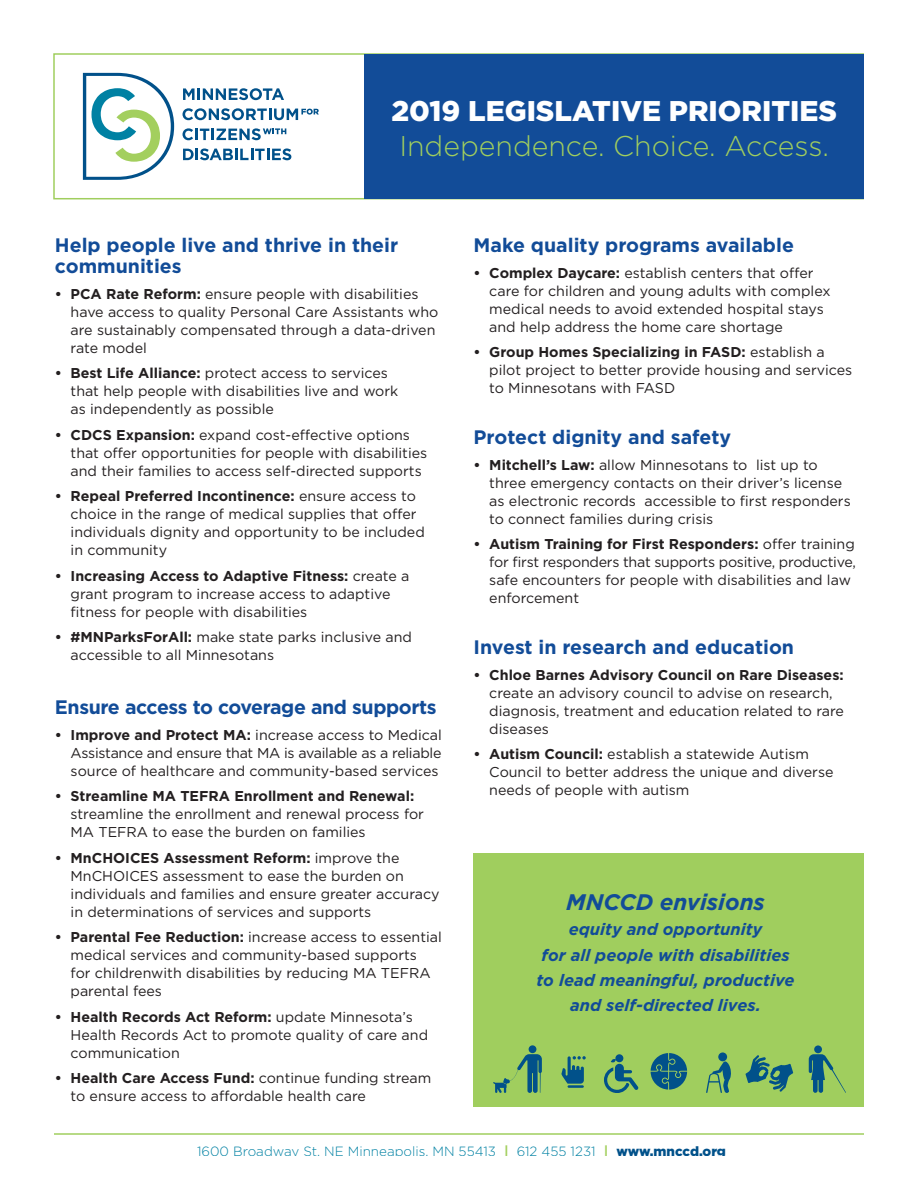
<style>
.page{position:relative;width:918px;height:1188px;background:#fff}
.page>*{position:absolute;margin:0;border:0;box-sizing:border-box;transform-origin:0 0}
.t1{font:300 28.5px "Gotham";color:#a0ce5e}
.t2{font:900 28.5px "Gotham";color:#fff}
.t3{font:italic 700 22.5px "Gotham";color:#124c98}
.t4{font:700 19.5px/21px "Gotham";color:#124c98}
.t5{font:700 19.5px "Gotham";letter-spacing:-.02em;color:#124c98}
.t6{font:italic 700 16.5px/25.2px "Gotham";color:#124c98;text-align:center}
.t7{font:14.25px/18px "Gotham";color:#231f20}
.t8{font:300 13.35px "Gotham";color:#0081a3}
.s1{font-weight:700}
.s2{font-weight:700;color:#a3cf5e}
.s3{font-weight:900;color:#01518a}
</style>
<div class="page">
<div style="left:53px;top:53px;width:811px;height:146px;border:2px solid #a0ce5e"></div>
<svg style="left:83px;top:73px;width:91px;height:107px"></svg>
<svg style="left:183px;top:88px;width:101px;height:12px"></svg>
<svg style="left:183px;top:148px;width:108px;height:12px"></svg>
<svg style="left:183px;top:128px;width:103px;height:12px"></svg>
<svg style="left:183px;top:108px;width:136px;height:12px"></svg>
<div style="left:364px;top:54px;width:500px;height:145px;background:#124c98"></div>
<div style="left:474px;top:853px;width:390px;height:254px;background:#a0ce5e"></div>
<svg style="left:493px;top:1045px;width:49px;height:47px"></svg>
<svg style="left:651px;top:1053px;width:36px;height:37px"></svg>
<svg style="left:809px;top:1045px;width:37px;height:47px"></svg>
<svg style="left:745px;top:1055px;width:48px;height:37px"></svg>
<svg style="left:561px;top:1056px;width:25px;height:28px"></svg>
<hr style="left:568px;top:1085px;width:16px;height:3px;background:#01518a">
<div style="left:615px;top:1054px;width:8px;height:8px;background:#01518a;border-radius:50%"></div>
<svg style="left:604px;top:1058px;width:35px;height:34px"></svg>
<div style="left:718px;top:1052px;width:9px;height:9px;background:#01518a;border-radius:50%"></div>
<svg style="left:706px;top:1061px;width:25px;height:31px"></svg>
<hr style="left:54px;top:1133px;width:810px;height:2px;background:#a0ce5e">
<p class="t2" style="left:391px;top:92px;width:447px">2019 LEGISLATIVE PRIORITIES</p>
<p class="t1" style="left:399px;top:128px;width:431px">Independence. Choice. Access.</p>
<p class="t4" style="left:55px;top:235px;width:345px">Help people live and thrive in their communities</p>
<p class="t7" style="left:71px;top:284px;width:369px;text-indent:-16px"><span class="s1">• PCA Rate Reform:</span> ensure people with disabilities have access to quality Personal Care Assistants who are sustainably compensated through a data-driven rate model</p>
<p class="t7" style="left:71px;top:364px;width:329px;text-indent:-16px"><span class="s1">• Best Life Alliance:</span> protect access to services that help people with disabilities live and work as independently as possible</p>
<p class="t7" style="left:71px;top:425px;width:358px;text-indent:-16px"><span class="s1">• CDCS Expansion:</span> expand cost-effective options that offer opportunities for people with disabilities and their families to access self-directed supports</p>
<p class="t7" style="left:71px;top:487px;width:356px;text-indent:-16px"><span class="s1">• Repeal Preferred Incontinence:</span> ensure access to choice in the range of medical supplies that offer individuals dignity and opportunity to be included in community</p>
<p class="t7" style="left:71px;top:566px;width:340px;text-indent:-16px"><span class="s1">• Increasing Access to Adaptive Fitness:</span> create a grant program to increase access to adaptive fitness for people with disabilities</p>
<p class="t7" style="left:71px;top:628px;width:343px;text-indent:-16px"><span class="s1">• #MNParksForAll:</span> make state parks inclusive and accessible to all Minnesotans</p>
<p class="t5" style="left:55px;top:694px;width:383px">Ensure access to coverage and supports</p>
<p class="t7" style="left:71px;top:725px;width:373px;text-align:justify;text-indent:-16px"><span class="s1">• Improve and Protect MA:</span> increase access to Medical Assistance and ensure that MA is available as a reliable source of healthcare and community-based services</p>
<p class="t7" style="left:71px;top:787px;width:355px;text-indent:-16px"><span class="s1">• Streamline MA TEFRA Enrollment and Renewal: </span>streamline the enrollment and renewal process for<br>MA TEFRA to ease the burden on families</p>
<p class="t7" style="left:71px;top:848px;width:370px;text-indent:-16px"><span class="s1">• MnCHOICES Assessment Reform:</span> improve the MnCHOICES assessment to ease the burden on individuals and families and ensure greater accuracy in determinations of services and supports</p>
<p class="t7" style="left:71px;top:928px;width:373px;text-indent:-16px"><span class="s1">• Parental Fee Reduction:</span> increase access to essential medical services and community-based supports<br>for childrenwith disabilities by reducing MA TEFRA parental fees</p>
<p class="t7" style="left:71px;top:1007px;width:359px;text-indent:-16px"><span class="s1">• Health Records Act Reform:</span> update Minnesota’s<br>Health Records Act to promote quality of care and communication</p>
<p class="t7" style="left:71px;top:1069px;width:362px;text-indent:-16px"><span class="s1">• Health Care Access Fund:</span> continue funding stream to ensure access to affordable health care</p>
<p class="t4" style="left:474px;top:235px;width:322px">Make quality programs available</p>
<p class="t7" style="left:489px;top:263px;width:343px;text-indent:-16px"><span class="s1">• Complex Daycare:</span> establish centers that offer care for children and young adults with complex medical needs to avoid extended hospital stays and help address the home care shortage</p>
<p class="t7" style="left:489px;top:343px;width:365px;text-indent:-16px"><span class="s1">• Group Homes Specializing in FASD:</span> establish a pilot project to better provide housing and services to Minnesotans with FASD</p>
<p class="t4" style="left:474px;top:427px;width:259px">Protect dignity and safety</p>
<p class="t7" style="left:489px;top:455px;width:363px;text-indent:-16px"><span class="s1">• Mitchell’s Law:</span> allow Minnesotans to list up to three emergency contacts on their driver’s license as electronic records accessible to first responders to connect families during crisis</p>
<p class="t7" style="left:489px;top:535px;width:368px;text-indent:-16px"><span class="s1">• Autism Training for First Responders:</span> offer training for first responders that supports positive, productive, safe encounters for people with disabilities and law enforcement</p>
<p class="t4" style="left:474px;top:637px;width:322px">Invest in research and education</p>
<p class="t7" style="left:489px;top:665px;width:356px;text-indent:-16px"><span class="s1">• Chloe Barnes Advisory Council on Rare Diseases: </span>create an advisory council to advise on research, diagnosis, treatment and education related to rare diseases</p>
<p class="t7" style="left:489px;top:745px;width:346px;text-indent:-16px"><span class="s1">• Autism Council:</span> establish a statewide Autism<br>Council to better address the unique and diverse needs of people with autism</p>
<p class="t3" style="left:566px;top:887px;width:200px">MNCCD envisions</p>
<p class="t6" style="left:537px;top:917px;width:259px">equity and opportunity<br>for all people with disabilities to lead meaningful, productive and self-directed lives.</p>
<p class="t8" style="left:197px;top:1142px;width:530px">1600 Broadway St. NE Minneapolis, MN 55413 <span class="s2">|</span> 612 455 1231 <span class="s2">|</span> <span class="s3">www.mnccd.org</span></p>
</div>
